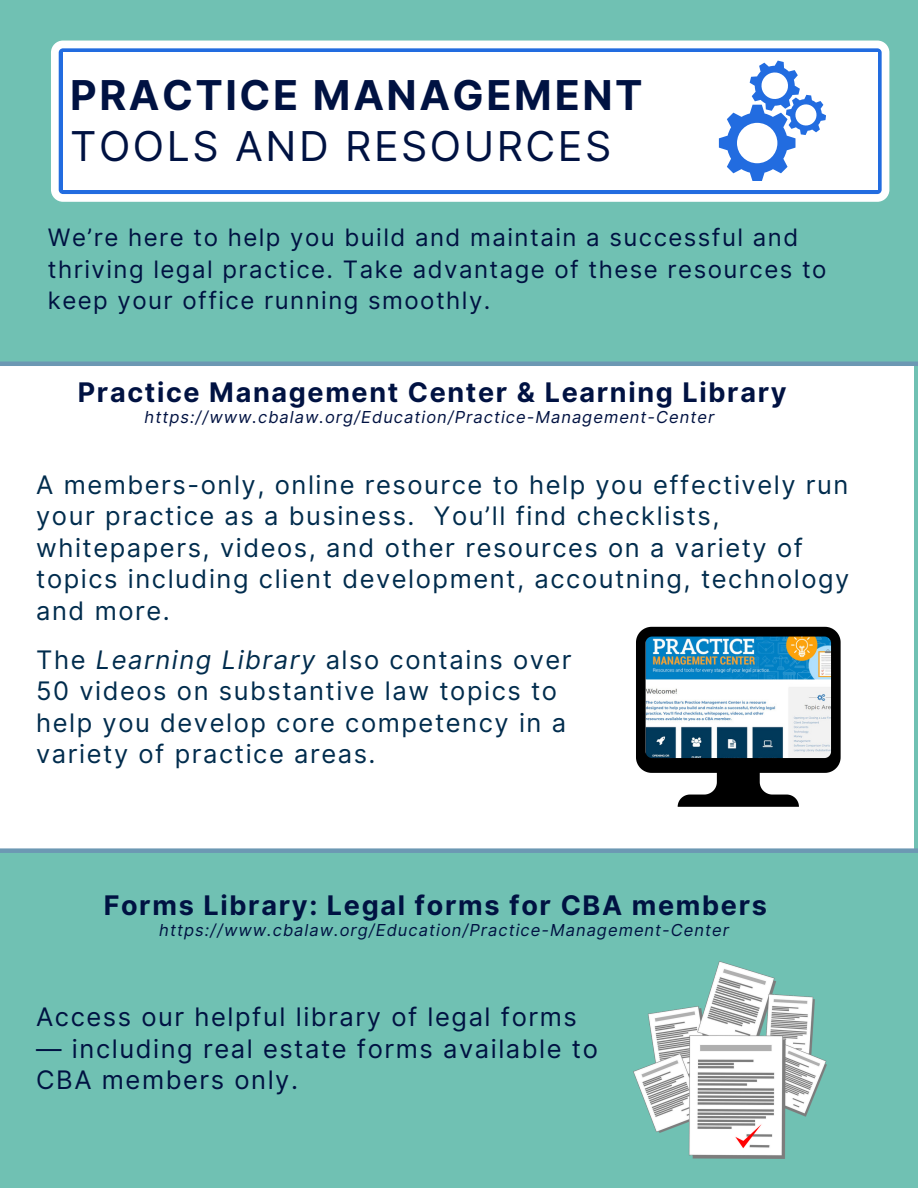
<style>
.page{position:relative;width:918px;height:1188px;background:#70c1b3}
.page>*{position:absolute;margin:0;border:0;box-sizing:border-box;transform-origin:0 0}
.t1{font:700 41.1px/51.8px "Inter";letter-spacing:.06em;color:#001242}
.t2{font:700 27px "Inter";letter-spacing:.06em;color:#001242}
.t3{font:25.5px/31.5px "Inter";letter-spacing:.06em;color:#002c4d}
.t4{font:25.5px/31.5px "Inter";letter-spacing:.06em;color:#001242}
.t5{font:24px/31.5px "Inter";letter-spacing:.06em;color:#001242}
.t6{font:italic 16.5px "Inter";letter-spacing:.06em;color:#001242}
.s1{font-weight:400}
.s2{font-style:italic}
</style>
<div class="page">
<div style="left:51px;top:41px;width:838px;height:161px;background:#fff;border-radius:12px"></div>
<svg style="left:59px;top:48px;width:823px;height:146px;background:#4382e4"></svg>
<div style="left:63px;top:53px;width:814px;height:137px;background:#fff"></div>
<svg style="left:719px;top:61px;width:107px;height:120px"></svg>
<img style="left:633px;top:961px;width:194px;height:197px">
<div style="left:0;top:364px;width:913px;height:484px;background:#fff"></div>
<hr style="left:0;top:362px;width:918px;height:4px;background:#6c98b3">
<div style="left:0;top:848px;width:918px;height:5px;background:#6c98b3"></div>
<svg style="left:636px;top:627px;width:205px;height:180px"></svg>
<p class="t1" style="left:70px;top:69px;width:574px">PRACTICE MANAGEMENT<br><span class="s1">TOOLS AND RESOURCES</span></p>
<p class="t5" style="left:48px;top:222px;width:780px">We’re here to help you build and maintain a successful and thriving legal practice. Take advantage of these resources to keep your office running smoothly.</p>
<p class="t2" style="left:78px;top:376px;width:710px">Practice Management Center &amp; Learning Library</p>
<h4 class="t6" style="left:145px;top:407px;width:571px">https://www.cbalaw.org/Education/Practice-Management-Center</h4>
<p class="t3" style="left:36px;top:469px;width:815px">A members-only, online resource to help you effectively run your practice as a business. You’ll find checklists, whitepapers, videos, and other resources on a variety of topics including client development, accoutning, technology and more.</p>
<h1 class="t3" style="left:36px;top:644px;width:537px">The <span class="s2">Learning Library</span> also contains over 50 videos on substantive law topics to help you develop core competency in a variety of practice areas.</h1>
<p class="t2" style="left:104px;top:889px;width:665px">Forms Library: Legal forms for CBA members</p>
<h3 class="t6" style="left:159px;top:920px;width:571px">https://www.cbalaw.org/Education/Practice-Management-Center</h3>
<h2 class="t4" style="left:36px;top:1001px;width:542px">Access our helpful library of legal forms</h2>
<h2 class="t4" style="left:36px;top:1033px;width:563px">— including real estate forms available to<br>CBA members only.</h2>
</div>
